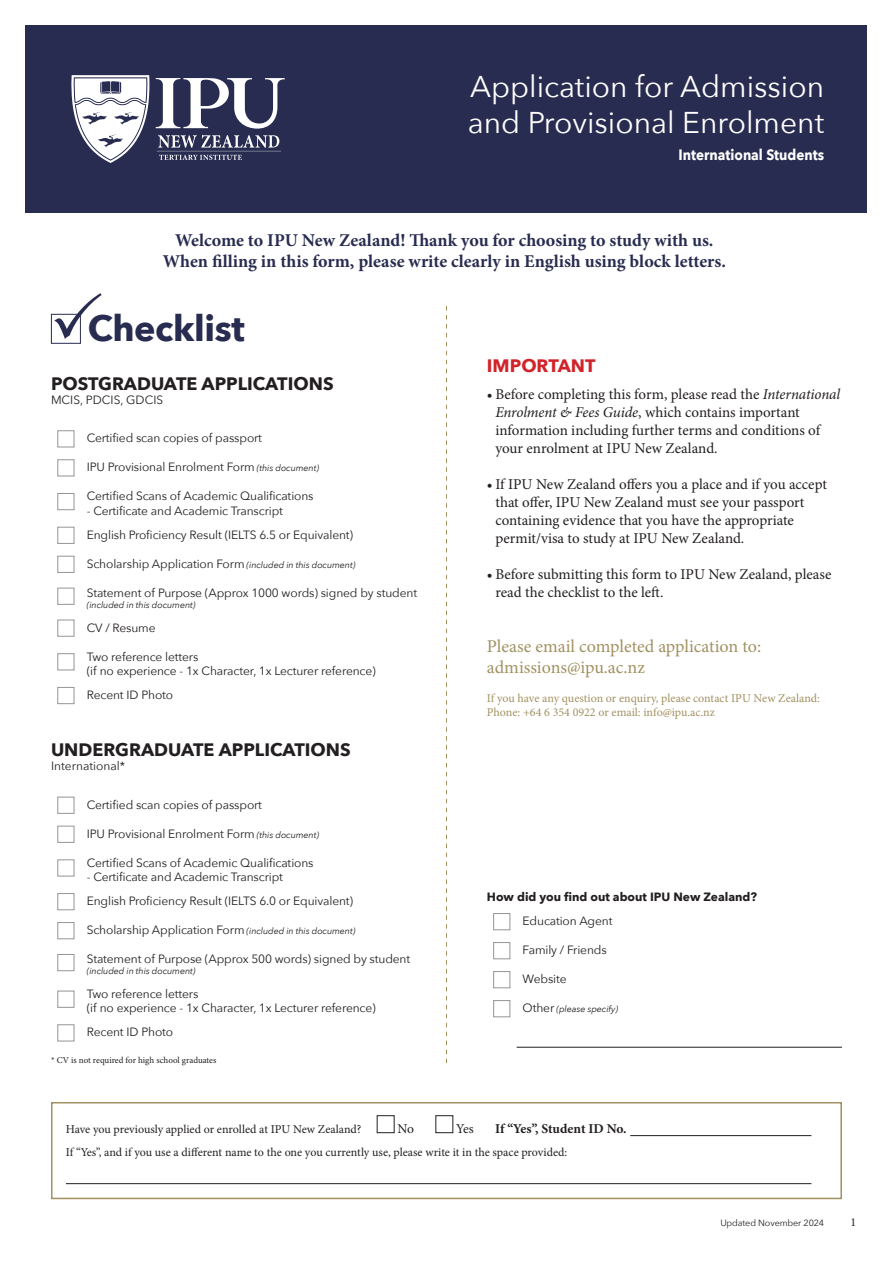
<style>
.page{position:relative;width:893px;height:1263px;background:#fff}
.page>*{position:absolute;margin:0;border:0;box-sizing:border-box;transform-origin:0 0}
.t1{font:700 36px "Avenir Next";letter-spacing:-.01em;color:#282c50}
.t2{font:30px/36px "Avenir Next";color:#fff}
.t3{font:700 18px/21.6px "Minion Pro";color:#282c50;text-align:center}
.t4{font:18px/21.6px "Minion Pro";color:#a29161}
.t5{font:700 18px "Avenir Next";color:#231f20}
.t6{font:700 18px "Avenir Next";color:#d1232a}
.t7{font:15px/18px "Minion Pro";color:#231f20}
.t8{font:700 15px "Avenir Next";color:#fff;scale:.9 1}
.t9{font:700 13.5px "Minion Pro";letter-spacing:-.01em;color:#231f20}
.t10{font:13.5px "Minion Pro";color:#231f20}
.t11{font:12px/24px "Avenir Next";letter-spacing:-.01em;color:#231f20}
.t12{font:12px "Minion Pro";letter-spacing:-.005em;color:#231f20}
.t13{font:12px/14.4px "Minion Pro";color:#a29161}
.t14{font:700 12px "Avenir Next";color:#231f20}
.t15{font:italic 9px "Avenir Next";letter-spacing:-.01em;color:#231f20}
.t16{font:9px "Minion Pro";color:#231f20}
.t17{font:9px "Avenir Next";letter-spacing:-.01em;color:#231f20}
.s1{font-style:italic;font-size:9px}
.s2{font-style:italic}
.s3{font-style:normal;font-size:12px}
</style>
<div class="page">
<div style="left:26px;top:26px;width:841px;height:187px;background:#282c50"></div>
<div style="left:51px;top:1102px;width:791px;height:97px;border:2px solid #a29161"></div>
<div style="left:377px;top:1115px;width:18px;height:18px;border:1px solid #231f20"></div>
<div style="left:435px;top:1115px;width:18px;height:18px;border:1px solid #231f20"></div>
<hr style="left:66px;top:1183px;width:745px;height:1px;background:#231f20">
<hr style="left:630px;top:1135px;width:181px;height:1px;background:#231f20">
<div style="left:51px;top:314px;width:30px;height:30px;border:1px solid #282c50"></div>
<svg style="left:54px;top:293px;width:48px;height:46px"></svg>
<svg style="left:71px;top:75px;width:214px;height:88px"></svg>
<div style="left:57px;top:430px;width:17px;height:17px;border:1px solid #939598"></div>
<div style="left:57px;top:459px;width:17px;height:17px;border:1px solid #939598"></div>
<div style="left:57px;top:493px;width:17px;height:17px;border:1px solid #939598"></div>
<div style="left:57px;top:527px;width:17px;height:17px;border:1px solid #939598"></div>
<div style="left:57px;top:556px;width:17px;height:17px;border:1px solid #939598"></div>
<div style="left:57px;top:588px;width:17px;height:17px;border:1px solid #939598"></div>
<div style="left:57px;top:620px;width:17px;height:17px;border:1px solid #939598"></div>
<div style="left:57px;top:653px;width:17px;height:17px;border:1px solid #939598"></div>
<div style="left:57px;top:687px;width:17px;height:17px;border:1px solid #939598"></div>
<div style="left:57px;top:797px;width:17px;height:17px;border:1px solid #939598"></div>
<div style="left:57px;top:826px;width:17px;height:17px;border:1px solid #939598"></div>
<div style="left:57px;top:859px;width:17px;height:17px;border:1px solid #939598"></div>
<div style="left:57px;top:893px;width:17px;height:17px;border:1px solid #939598"></div>
<div style="left:57px;top:922px;width:17px;height:17px;border:1px solid #939598"></div>
<div style="left:57px;top:954px;width:17px;height:17px;border:1px solid #939598"></div>
<div style="left:57px;top:991px;width:17px;height:17px;border:1px solid #939598"></div>
<div style="left:57px;top:1024px;width:17px;height:17px;border:1px solid #939598"></div>
<svg style="left:446px;top:306px;width:1px;height:757px"></svg>
<hr style="left:517px;top:1047px;width:325px;height:1px;background:#231f20">
<div style="left:493px;top:913px;width:17px;height:17px;border:1px solid #939598"></div>
<div style="left:493px;top:942px;width:17px;height:17px;border:1px solid #939598"></div>
<div style="left:493px;top:971px;width:17px;height:17px;border:1px solid #939598"></div>
<div style="left:493px;top:1000px;width:17px;height:17px;border:1px solid #939598"></div>
<h2 class="t2" style="left:468px;top:67px;width:358px">Application for Admission and Provisional Enrolment</h2>
<p class="t8" style="left:679px;top:141px;width:163px">International Students</p>
<h3 class="t3" style="left:163px;top:229px;width:565px">Welcome to IPU New Zealand! Thank you for choosing to study with us.<br>When filling in this form, please write clearly in English using block letters.</h3>
<h1 class="t1" style="left:88px;top:297px;width:159px">Checklist</h1>
<h3 class="t5" style="left:51px;top:368px;width:284px">POSTGRADUATE APPLICATIONS</h3>
<p class="t11" style="left:51px;top:387px;width:114px">MCIS, PDCIS, GDCIS</p>
<p class="t11" style="left:87px;top:426px;width:177px">Certified scan copies of passport</p>
<p class="t11" style="left:87px;top:455px;width:234px">IPU Provisional Enrolment Form <span class="s1">(this document)</span></p>
<p class="t11" style="left:87px;top:484px;width:228px">Certified Scans of Academic Qualifications</p>
<p class="t11" style="left:87px;top:498px;width:268px">- Certificate and Academic Transcript<br>English Proficiency Result (IELTS 6.5 or Equivalent)</p>
<p class="t11" style="left:87px;top:551px;width:270px">Scholarship Application Form <span class="s1">(included in this document)</span></p>
<p class="t11" style="left:87px;top:580px;width:332px">Statement of Purpose (Approx 1000 words) signed by student</p>
<p class="t15" style="left:87px;top:597px;width:110px">(included in this document)</p>
<p class="t11" style="left:87px;top:615px;width:70px">CV / Resume</p>
<p class="t11" style="left:87px;top:649px;width:291px;line-height:14.4px">Two reference letters<br>(if no experience - 1x Character, 1x Lecturer reference)</p>
<p class="t11" style="left:87px;top:682px;width:88px">Recent ID Photo</p>
<h3 class="t5" style="left:51px;top:734px;width:301px">UNDERGRADUATE APPLICATIONS</h3>
<p class="t11" style="left:51px;top:754px;width:76px">International*</p>
<p class="t11" style="left:87px;top:792px;width:177px">Certified scan copies of passport</p>
<p class="t11" style="left:87px;top:821px;width:234px">IPU Provisional Enrolment Form <span class="s1">(this document)</span></p>
<p class="t11" style="left:87px;top:850px;width:228px">Certified Scans of Academic Qualifications</p>
<p class="t11" style="left:87px;top:864px;width:268px">- Certificate and Academic Transcript<br>English Proficiency Result (IELTS 6.0 or Equivalent)</p>
<p class="t11" style="left:87px;top:917px;width:270px">Scholarship Application Form <span class="s1">(included in this document)</span></p>
<p class="t11" style="left:87px;top:946px;width:325px">Statement of Purpose (Approx 500 words) signed by student</p>
<p class="t15" style="left:87px;top:963px;width:110px">(included in this document)</p>
<p class="t11" style="left:87px;top:986px;width:291px;line-height:14.4px">Two reference letters<br>(if no experience - 1x Character, 1x Lecturer reference)</p>
<p class="t11" style="left:87px;top:1020px;width:88px">Recent ID Photo</p>
<p class="t16" style="left:51px;top:1054px;width:167px">* CV is not required for high school graduates</p>
<h3 class="t6" style="left:487px;top:350px;width:110px">IMPORTANT</h3>
<p class="t7" style="left:495px;top:385px;width:346px;text-indent:-8px">• Before completing this form, please read the <span class="s2">International Enrolment &amp; Fees Guide</span>, which contains important information including further terms and conditions of your enrolment at IPU New Zealand.</p>
<p class="t7" style="left:495px;top:475px;width:333px;text-indent:-8px">• If IPU New Zealand offers you a place and if you accept that offer, IPU New Zealand must see your passport containing evidence that you have the appropriate permit/visa to study at IPU New Zealand.</p>
<p class="t7" style="left:495px;top:565px;width:338px;text-indent:-8px">• Before submitting this form to IPU New Zealand, please read the checklist to the left.</p>
<h3 class="t4" style="left:487px;top:635px;width:276px">Please email completed application to: admissions@ipu.ac.nz</h3>
<p class="t13" style="left:487px;top:691px;width:335px">If you have any question or enquiry, please contact IPU New Zealand:<br>Phone: +64 6 354 0922 or email: info@ipu.ac.nz</p>
<p class="t14" style="left:487px;top:886px;width:272px">How did you find out about IPU New Zealand?</p>
<p class="t11" style="left:523px;top:908px;width:91px">Education Agent</p>
<p class="t11" style="left:523px;top:937px;width:86px">Family / Friends</p>
<p class="t11" style="left:523px;top:966px;width:46px">Website</p>
<p class="t15" style="left:523px;top:1001px;width:97px"><span class="s3">Other</span> (please specify)</p>
<p class="t12" style="left:66px;top:1121px;width:297px">Have you previously applied or enrolled at IPU New Zealand?</p>
<p class="t10" style="left:397px;top:1120px;width:18px">No</p>
<p class="t10" style="left:456px;top:1120px;width:19px">Yes</p>
<p class="t9" style="left:495px;top:1119px;width:133px">If “Yes”, Student ID No.</p>
<p class="t12" style="left:66px;top:1144px;width:503px">If “Yes”, and if you use a different name to the one you currently use, please write it in the space provided:</p>
<p class="t17" style="left:720px;top:1215px;width:105px">Updated November 2024</p>
<p class="t12" style="left:850px;top:1214px;width:7px">1</p>
</div>
